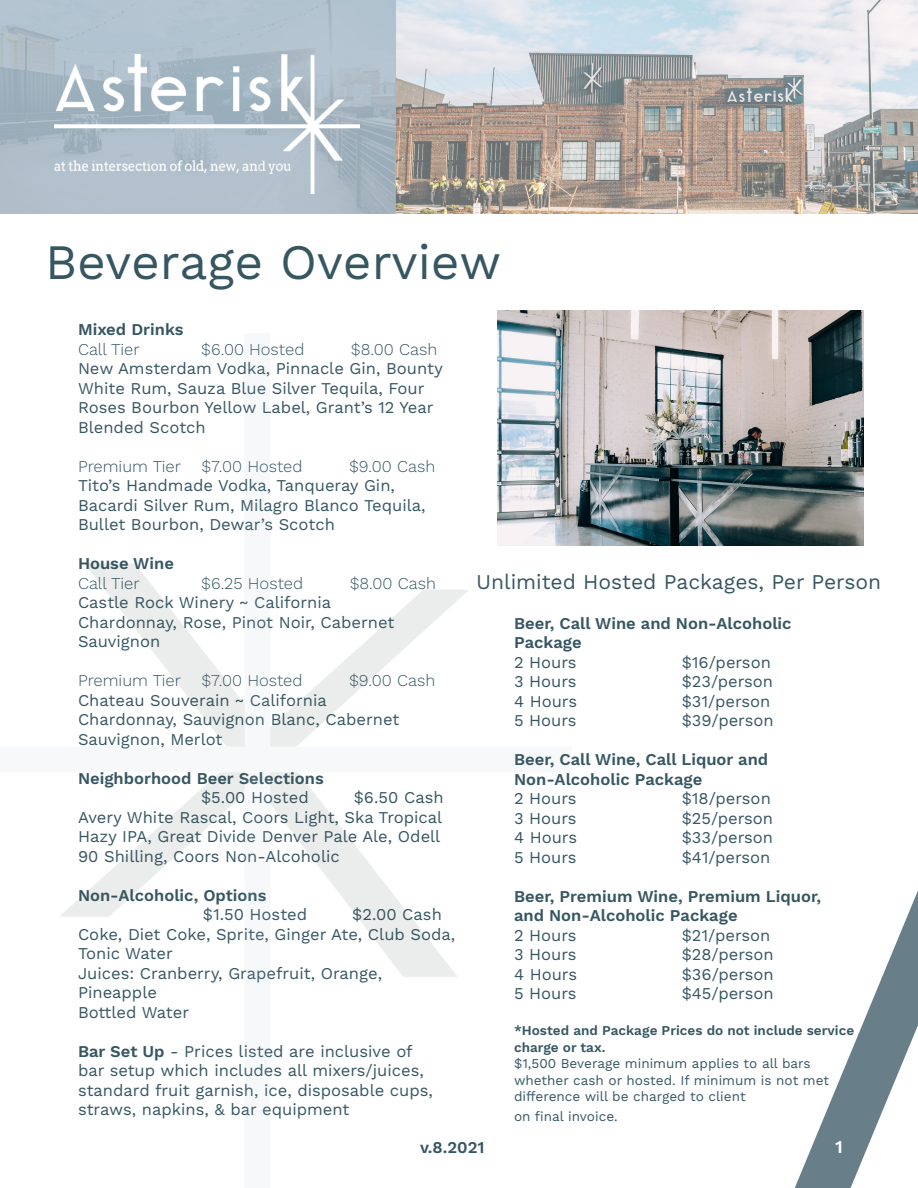
<style>
.page{position:relative;width:918px;height:1188px;background:#fff}
.page>*{position:absolute;margin:0;border:0;box-sizing:border-box;transform-origin:0 0}
.t1{font:49.5px "Work Sans";color:#365662}
.t2{font:21px "Work Sans";color:#365662}
.t3{font:600 18px "Work Sans";color:#fff}
.t4{font:16.5px/19.5px "Work Sans";color:#365662}
.t5{font:600 16.5px "Work Sans";color:#365662}
.t6{font:300 16.5px "Work Sans";color:#365662}
.t7{font:13.5px/16.5px "Work Sans";color:#365662}
.t8{font:600 13.5px/16.5px "Work Sans";color:#365662}
.s1{font-weight:600}
</style>
<div class="page">
<svg style="left:395px;top:0;width:523px;height:214px"></svg>
<svg style="left:0;top:0;width:395px;height:214px;fill:#b2c1cd"></svg>
<img style="left:54px;top:54px;width:305px;height:140px">
<img style="left:60px;top:310px;width:552px;height:667px">
<img style="left:498px;top:310px;width:366px;height:235px">
<svg style="left:795px;top:890px;width:123px;height:298px"></svg>
<p class="t1" style="left:45px;top:233px;width:458px">Beverage Overview</p>
<p class="t5" style="left:78px;top:320px;width:107px">Mixed Drinks</p>
<p class="t6" style="left:78px;top:339px;width:63px">Call Tier</p>
<p class="t6" style="left:201px;top:339px;width:105px">$6.00 Hosted</p>
<p class="t6" style="left:351px;top:339px;width:88px">$8.00 Cash</p>
<p class="t4" style="left:78px;top:359px;width:366px">New Amsterdam Vodka, Pinnacle Gin, Bounty White Rum, Sauza Blue Silver Tequila, Four Roses Bourbon Yellow Label, Grant’s 12 Year Blended Scotch</p>
<p class="t6" style="left:78px;top:456px;width:226px">Premium Tier $7.00 Hosted</p>
<p class="t6" style="left:349px;top:456px;width:88px">$9.00 Cash</p>
<p class="t4" style="left:78px;top:476px;width:349px">Tito’s Handmade Vodka, Tanqueray Gin,<br>Bacardi Silver Rum, Milagro Blanco Tequila,<br>Bullet Bourbon, Dewar’s Scotch</p>
<p class="t5" style="left:78px;top:554px;width:98px">House Wine</p>
<p class="t6" style="left:78px;top:573px;width:63px">Call Tier</p>
<p class="t6" style="left:201px;top:573px;width:103px">$6.25 Hosted</p>
<p class="t6" style="left:350px;top:573px;width:88px">$8.00 Cash</p>
<p class="t4" style="left:78px;top:593px;width:255px">Castle Rock Winery ~ California</p>
<p class="t4" style="left:78px;top:613px;width:318px">Chardonnay, Rose, Pinot Noir, Cabernet<br>Sauvignon</p>
<p class="t6" style="left:78px;top:671px;width:226px">Premium Tier $7.00 Hosted</p>
<p class="t6" style="left:349px;top:671px;width:88px">$9.00 Cash</p>
<p class="t4" style="left:78px;top:691px;width:250px">Chateau Souverain ~ California</p>
<p class="t4" style="left:78px;top:710px;width:323px">Chardonnay, Sauvignon Blanc, Cabernet<br>Sauvignon, Merlot</p>
<p class="t5" style="left:78px;top:768px;width:247px">Neighborhood Beer Selections</p>
<p class="t4" style="left:201px;top:788px;width:109px">$5.00 Hosted</p>
<p class="t4" style="left:354px;top:788px;width:91px">$6.50 Cash</p>
<p class="t4" style="left:78px;top:808px;width:366px;text-align:justify">Avery White Rascal, Coors Light, Ska Tropical Hazy IPA, Great Divide Denver Pale Ale, Odell 90 Shilling, Coors Non-Alcoholic</p>
<p class="t5" style="left:78px;top:885px;width:190px">Non-Alcoholic, Options</p>
<p class="t4" style="left:203px;top:905px;width:106px">$1.50 Hosted</p>
<p class="t4" style="left:352px;top:905px;width:91px">$2.00 Cash</p>
<p class="t4" style="left:78px;top:925px;width:379px">Coke, Diet Coke, Sprite, Ginger Ate, Club Soda,</p>
<p class="t4" style="left:78px;top:944px;width:96px">Tonic Water</p>
<p class="t4" style="left:78px;top:964px;width:306px">Juices: Cranberry, Grapefruit, Orange,<br>Pineapple</p>
<p class="t4" style="left:78px;top:1003px;width:113px">Bottled Water</p>
<p class="t4" style="left:78px;top:1042px;width:356px"><span class="s1">Bar Set Up</span> - Prices listed are inclusive of bar setup which includes all mixers/juices, standard fruit garnish, ice, disposable cups, straws, napkins, &amp; bar equipment</p>
<p class="t5" style="left:420px;top:1138px;width:66px">v.8.2021</p>
<p class="t3" style="left:835px;top:1136px;width:9px">1</p>
<p class="t2" style="left:476px;top:569px;width:406px">Unlimited Hosted Packages, Per Person</p>
<p class="t5" style="left:514px;top:613px;width:279px">Beer, Call Wine and Non-Alcoholic</p>
<p class="t5" style="left:514px;top:633px;width:69px">Package</p>
<p class="t4" style="left:514px;top:653px;width:64px">2 Hours</p>
<p class="t4" style="left:682px;top:653px;width:91px">$16/person</p>
<p class="t4" style="left:514px;top:673px;width:64px">3 Hours</p>
<p class="t4" style="left:682px;top:673px;width:93px">$23/person</p>
<p class="t4" style="left:514px;top:692px;width:64px">4 Hours</p>
<p class="t4" style="left:682px;top:692px;width:90px">$31/person</p>
<p class="t4" style="left:514px;top:712px;width:64px">5 Hours</p>
<p class="t4" style="left:682px;top:712px;width:93px">$39/person</p>
<p class="t5" style="left:514px;top:750px;width:256px">Beer, Call Wine, Call Liquor and</p>
<p class="t5" style="left:514px;top:769px;width:190px">Non-Alcoholic Package</p>
<p class="t4" style="left:514px;top:790px;width:64px">2 Hours</p>
<p class="t4" style="left:682px;top:790px;width:91px">$18/person</p>
<p class="t4" style="left:514px;top:809px;width:64px">3 Hours</p>
<p class="t4" style="left:682px;top:809px;width:93px">$25/person</p>
<p class="t4" style="left:514px;top:829px;width:64px">4 Hours</p>
<p class="t4" style="left:682px;top:829px;width:93px">$33/person</p>
<p class="t4" style="left:514px;top:848px;width:64px">5 Hours</p>
<p class="t4" style="left:682px;top:848px;width:90px">$41/person</p>
<p class="t5" style="left:514px;top:886px;width:309px">Beer, Premium Wine, Premium Liquor,</p>
<p class="t5" style="left:514px;top:906px;width:225px">and Non-Alcoholic Package</p>
<p class="t4" style="left:514px;top:926px;width:64px">2 Hours</p>
<p class="t4" style="left:682px;top:926px;width:90px">$21/person</p>
<p class="t4" style="left:514px;top:946px;width:64px">3 Hours</p>
<p class="t4" style="left:682px;top:946px;width:94px">$28/person</p>
<p class="t4" style="left:514px;top:965px;width:64px">4 Hours</p>
<p class="t4" style="left:682px;top:965px;width:94px">$36/person</p>
<p class="t4" style="left:514px;top:985px;width:64px">5 Hours</p>
<p class="t4" style="left:682px;top:985px;width:93px">$45/person</p>
<p class="t8" style="left:514px;top:1023px;width:342px">*Hosted and Package Prices do not include service charge or tax.</p>
<p class="t7" style="left:514px;top:1056px;width:317px">$1,500 Beverage minimum applies to all bars whether cash or hosted. If minimum is not met difference will be charged to client</p>
<p class="t7" style="left:514px;top:1108px;width:105px">on final invoice.</p>
</div>
